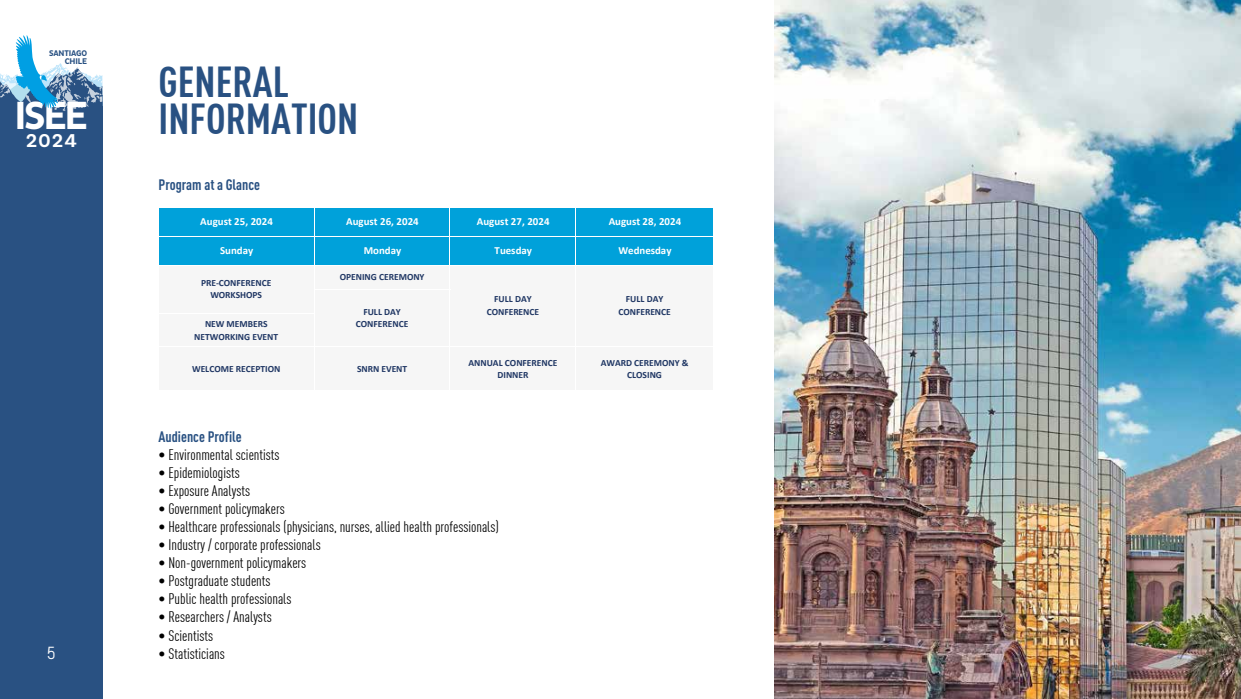
<style>
.page{position:relative;width:1241px;height:699px;background:#fff}
.page>*{position:absolute;margin:0;border:0;box-sizing:border-box;transform-origin:0 0}
.t1{font:700 42.38px/37.2px "DIN Condens";color:#295182}
.t2{font:700 39.88px "Pluto Sans Cond";color:#fff}
.t3{font:500 18.88px "Pluto Sans Cond";color:#fff;scale:1.11 1}
.t4{font:17.5px "Abel";color:#fff}
.t5{font:15px "DIN Condens";color:#000}
.t6{font:700 15px "DIN Cond";color:#295182}
.t7{font:700 10.88px "Calibri";color:#fff}
.t8{font:700 9.5px/12.5px "Calibri";color:#203764;text-align:center}
.t9{font:700 8.38px/8.1px "Pluto Sans Cond";letter-spacing:-.02em;color:#295182;text-align:right}
</style>
<div class="page">
<div style="left:0;top:95px;width:102px;height:603px;background:#295182"></div>
<svg style="left:0;top:35px;width:102px;height:76px"></svg>
<img style="left:774px;top:0;width:466px;height:698px">
<div style="left:158px;top:208px;width:554px;height:57px;background:#00a1da"></div>
<div style="left:158px;top:265px;width:554px;height:125px;background:#f6f6f6"></div>
<hr style="left:314px;top:288px;width:136px;height:1px;background:#fff">
<hr style="left:158px;top:312px;width:156px;height:1px;background:#fff">
<hr style="left:313px;top:208px;width:1px;height:188px;background:#fff">
<hr style="left:449px;top:208px;width:1px;height:188px;background:#fff">
<hr style="left:575px;top:208px;width:1px;height:188px;background:#fff">
<hr style="left:158px;top:235px;width:554px;height:1px;background:#fff">
<hr style="left:158px;top:264px;width:554px;height:1px;background:#fff">
<hr style="left:158px;top:346px;width:554px;height:1px;background:#fff">
<hr style="left:158px;top:389px;width:554px;height:1px;background:#fff">
<p class="t9" style="left:49px;top:49px;width:39px">SANTIAGO<br>CHILE</p>
<h2 class="t2" style="left:15px;top:93px;width:75px">ISEE</h2>
<p class="t3" style="left:26px;top:130px;width:48px">2024</p>
<p class="t4" style="left:47px;top:641px;width:10px">5</p>
<h1 class="t1" style="left:158px;top:62px;width:201px">GENERAL<br>INFORMATION</h1>
<p class="t6" style="left:158px;top:175px;width:103px">Program at a Glance</p>
<p class="t7" style="left:200px;top:214px;width:74px">August 25, 2024</p>
<p class="t7" style="left:346px;top:214px;width:74px">August 26, 2024</p>
<p class="t7" style="left:477px;top:214px;width:74px">August 27, 2024</p>
<p class="t7" style="left:608px;top:214px;width:74px">August 28, 2024</p>
<p class="t7" style="left:220px;top:243px;width:35px">Sunday</p>
<p class="t7" style="left:363px;top:243px;width:39px">Monday</p>
<p class="t7" style="left:494px;top:243px;width:39px">Tuesday</p>
<p class="t7" style="left:618px;top:243px;width:55px">Wednesday</p>
<p class="t8" style="left:340px;top:270px;width:86px">OPENING CEREMONY</p>
<p class="t8" style="left:201px;top:276px;width:72px">PRE-CONFERENCE<br>WORKSHOPS</p>
<p class="t8" style="left:625px;top:292px;width:39px">FULL DAY</p>
<p class="t8" style="left:486px;top:293px;width:54px">FULL DAY<br>CONFERENCE</p>
<p class="t8" style="left:363px;top:305px;width:39px">FULL DAY</p>
<p class="t8" style="left:618px;top:305px;width:54px">CONFERENCE</p>
<p class="t8" style="left:356px;top:317px;width:54px">CONFERENCE</p>
<p class="t8" style="left:194px;top:317px;width:85px">NEW MEMBERS<br>NETWORKING EVENT</p>
<p class="t8" style="left:192px;top:362px;width:90px">WELCOME RECEPTION</p>
<p class="t8" style="left:357px;top:362px;width:52px">SNRN EVENT</p>
<p class="t8" style="left:468px;top:356px;width:90px">ANNUAL CONFERENCE<br>DINNER</p>
<p class="t8" style="left:600px;top:356px;width:89px">AWARD CEREMONY &amp;<br>CLOSING</p>
<p class="t6" style="left:158px;top:427px;width:85px">Audience Profile</p>
<p class="t5" style="left:158px;top:446px;width:123px">• Environmental scientists</p>
<p class="t5" style="left:158px;top:464px;width:83px">• Epidemiologists</p>
<p class="t5" style="left:158px;top:482px;width:93px">• Exposure Analysts</p>
<p class="t5" style="left:158px;top:500px;width:128px">• Government policymakers</p>
<p class="t5" style="left:158px;top:518px;width:342px">• Healthcare professionals (physicians, nurses, allied health professionals)</p>
<p class="t5" style="left:158px;top:536px;width:164px">• Industry / corporate professionals</p>
<p class="t5" style="left:158px;top:554px;width:149px">• Non-government policymakers</p>
<p class="t5" style="left:158px;top:572px;width:113px">• Postgraduate students</p>
<p class="t5" style="left:158px;top:590px;width:134px">• Public health professionals</p>
<p class="t5" style="left:158px;top:608px;width:115px">• Researchers / Analysts</p>
<p class="t5" style="left:158px;top:626px;width:56px">• Scientists</p>
<p class="t5" style="left:158px;top:644px;width:68px">• Statisticians</p>
</div>
